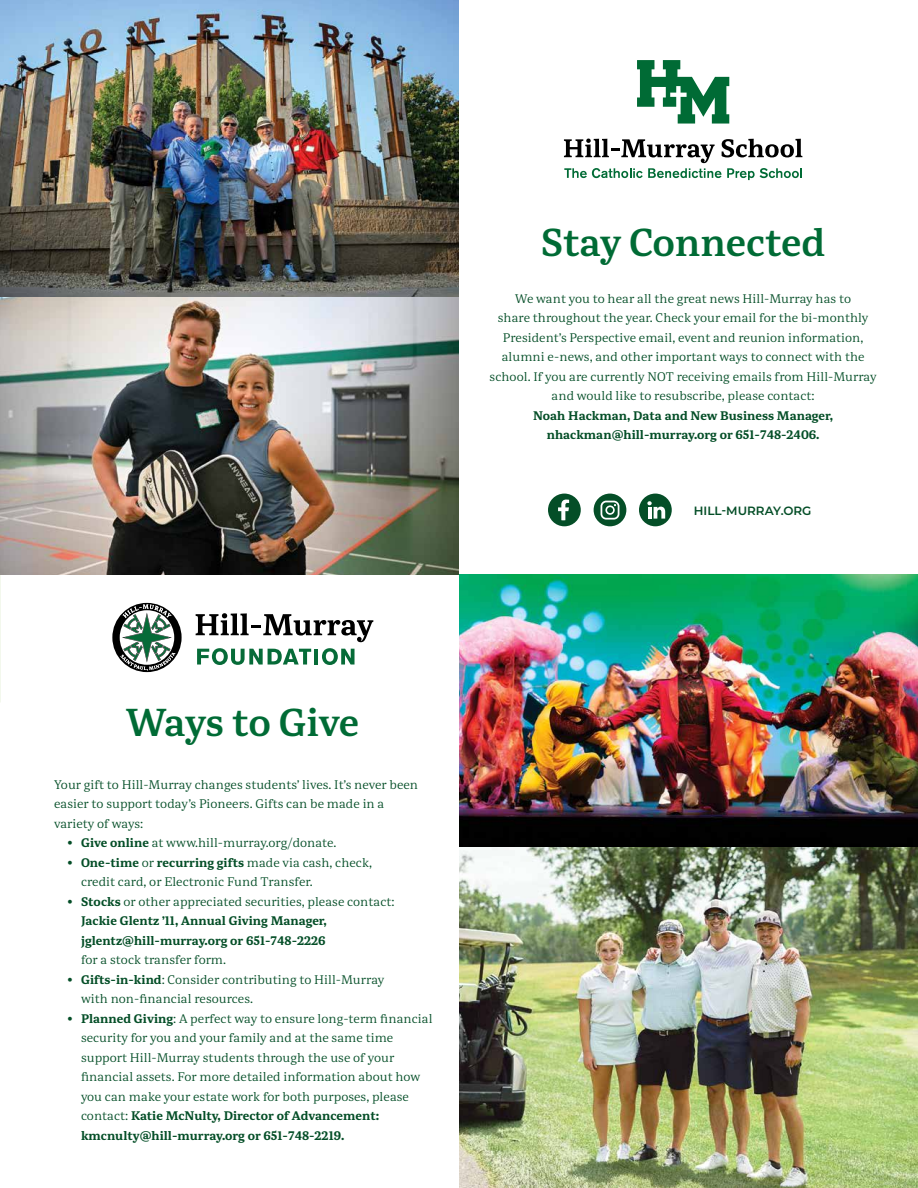
<style>
.page{position:relative;width:918px;height:1188px;background:#fff}
.page>*{position:absolute;margin:0;border:0;box-sizing:border-box;transform-origin:0 0}
.t1{font:600 37.5px "Abelard";letter-spacing:-.01em;color:#006b35}
.t2{font:12px/19.5px "Abelard";color:#044e27}
.t3{font:700 12px/19.5px "Abelard";color:#044e27;text-align:center}
.t4{font:600 12px "Montserrat";color:#044e27}
.s1{font-weight:700}
.s2{font-weight:400}
</style>
<div class="page">
<img style="left:0;top:0;width:459px;height:297px">
<img style="left:459px;top:846px;width:459px;height:342px">
<img style="left:459px;top:575px;width:459px;height:271px">
<svg style="left:637px;top:60px;width:92px;height:64px"></svg>
<svg style="left:564px;top:139px;width:238px;height:41px"></svg>
<div style="left:594px;top:494px;width:32px;height:32px;background:#044e27;border-radius:50%"></div>
<svg style="left:601px;top:501px;width:18px;height:19px"></svg>
<div style="left:548px;top:494px;width:33px;height:32px;background:#044e27;border-radius:50%"></div>
<svg style="left:558px;top:500px;width:11px;height:20px"></svg>
<div style="left:639px;top:494px;width:33px;height:32px;background:#044e27;border-radius:50%"></div>
<svg style="left:647px;top:501px;width:18px;height:18px"></svg>
<img style="left:0;top:297px;width:459px;height:278px">
<svg style="left:112px;top:603px;width:70px;height:69px"></svg>
<svg style="left:196px;top:613px;width:177px;height:29px"></svg>
<svg style="left:197px;top:648px;width:114px;height:17px"></svg>
<hr style="left:314px;top:649px;width:4px;height:16px;background:#066b38">
<svg style="left:322px;top:648px;width:33px;height:17px"></svg>
<h1 class="t1" style="left:541px;top:218px;width:286px">Stay Connected</h1>
<p class="t2" style="left:490px;top:289px;width:389px;text-align:center">We want you to hear all the great news Hill-Murray has to<br>share throughout the year. Check your email for the bi-monthly President’s Perspective email, event and reunion information, alumni e-news, and other important ways to connect with the school. If you are currently NOT receiving emails from Hill-Murray and would like to resubscribe, please contact:</p>
<p class="t3" style="left:533px;top:406px;width:302px">Noah Hackman, Data and New Business Manager, nhackman@hill-murray.org or 651-748-2406.</p>
<p class="t4" style="left:694px;top:502px;width:119px">HILL-MURRAY.ORG</p>
<h1 class="t1" style="left:126px;top:698px;width:235px">Ways to Give</h1>
<p class="t2" style="left:54px;top:775px;width:366px">Your gift to Hill-Murray changes students’ lives. It’s never been easier to support today’s Pioneers. Gifts can be made in a variety of ways:</p>
<p class="t2" style="left:68px;top:833px;width:271px"><span class="s1">• Give online</span> at www.hill-murray.org/donate.</p>
<p class="t2" style="left:81px;top:853px;width:293px;text-indent:-14px"><span class="s1">• One-time</span> or <span class="s1">recurring gifts</span> made via cash, check, credit card, or Electronic Fund Transfer.</p>
<p class="t3" style="left:81px;top:892px;width:315px;text-align:left;text-indent:-14px">• Stocks <span class="s2">or other appreciated securities, please contact:<br></span>Jackie Glentz ’11, Annual Giving Manager, jglentz@hill-murray.org or 651-748-2226</p>
<p class="t2" style="left:81px;top:950px;width:147px">for a stock transfer form.</p>
<p class="t2" style="left:81px;top:970px;width:305px;text-indent:-14px"><span class="s1">• Gifts-in-kind</span>: Consider contributing to Hill-Murray with non-financial resources.</p>
<p class="t2" style="left:81px;top:1009px;width:353px;text-indent:-14px"><span class="s1">• Planned Giving</span>: A perfect way to ensure long-term financial security for you and your family and at the same time support Hill-Murray students through the use of your financial assets. For more detailed information about how you can make your estate work for both purposes, please contact: <span class="s1">Katie McNulty, Director of Advancement: kmcnulty@hill-murray.org or 651-748-2219.</span></p>
</div>
